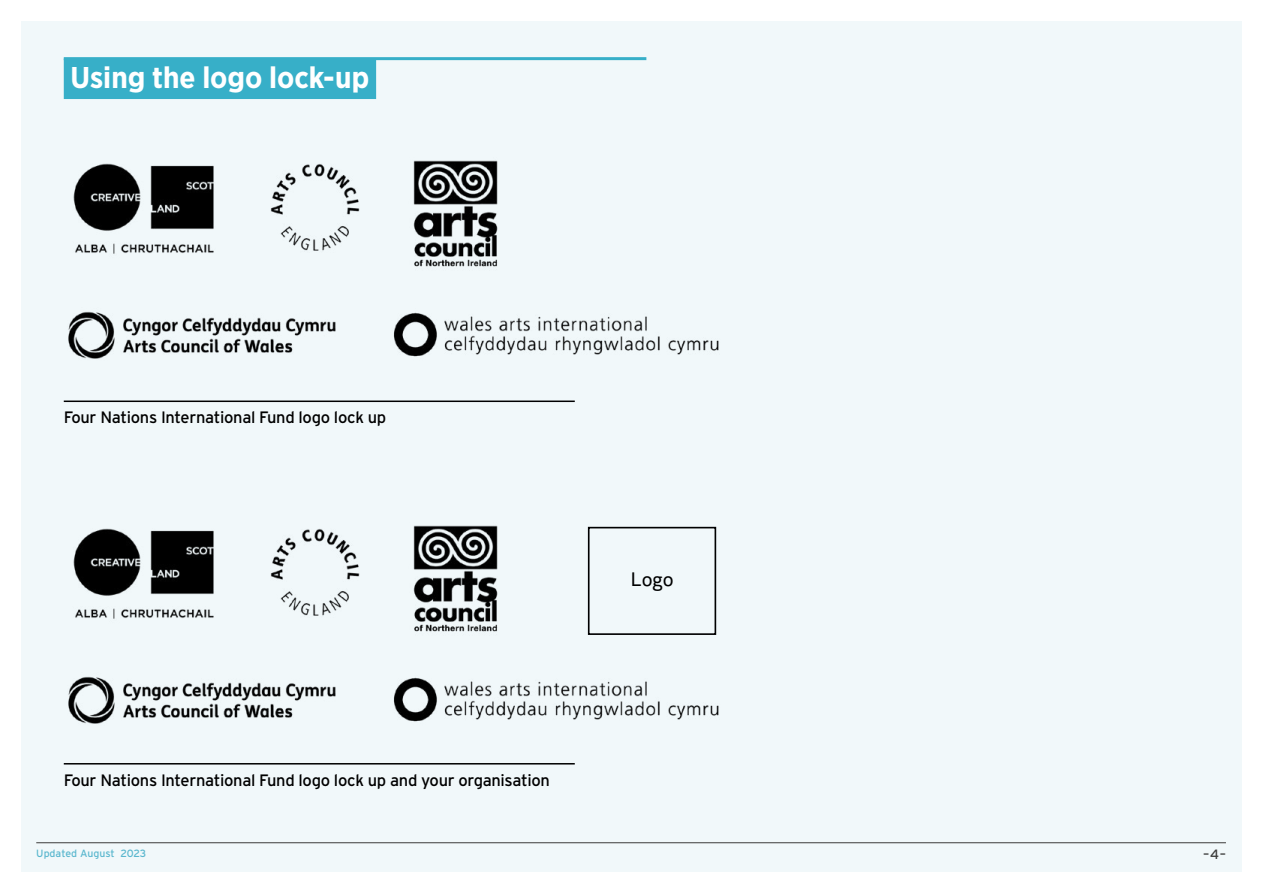
<style>
.page{position:relative;width:1263px;height:893px;background:#fff}
.page>*{position:absolute;margin:0;border:0;box-sizing:border-box;transform-origin:0 0}
.t1{font:700 30px "Gotham Narrow";color:#fff}
.t2{font:19.65px "Tisa Sans OT";color:#000}
.t3{font:16.5px "Interstate";letter-spacing:-.02em;color:#000}
.t4{font:13.5px "Interstate";color:#3c3c3b}
.t5{font:10.5px "Interstate";color:#5ab7ce}
</style>
<div class="page">
<div style="left:21px;top:21px;width:1221px;height:851px;background:#f1f8fa"></div>
<hr style="left:36px;top:842px;width:1190px;height:1px;background:#3c3c3b">
<img style="left:68px;top:525px;width:651px;height:199px">
<hr style="left:64px;top:57px;width:582px;height:3px;background:#37afc8">
<div style="left:64px;top:59px;width:312px;height:40px;background:#37afc8"></div>
<hr style="left:64px;top:401px;width:511px;height:1px;background:#000">
<hr style="left:64px;top:763px;width:511px;height:1px;background:#000">
<div style="left:588px;top:527px;width:128px;height:108px;border:2px solid #000"></div>
<img style="left:68px;top:160px;width:651px;height:199px">
<h1 class="t1" style="left:70px;top:58px;width:300px">Using the logo lock-up</h1>
<p class="t3" style="left:64px;top:408px;width:324px">Four Nations International Fund logo lock up</p>
<p class="t3" style="left:64px;top:771px;width:488px">Four Nations International Fund logo lock up and your organisation</p>
<p class="t2" style="left:630px;top:567px;width:44px">Logo</p>
<p class="t5" style="left:36px;top:847px;width:112px">Updated August 2023</p>
<p class="t4" style="left:1203px;top:847px;width:24px">–4–</p>
</div>
